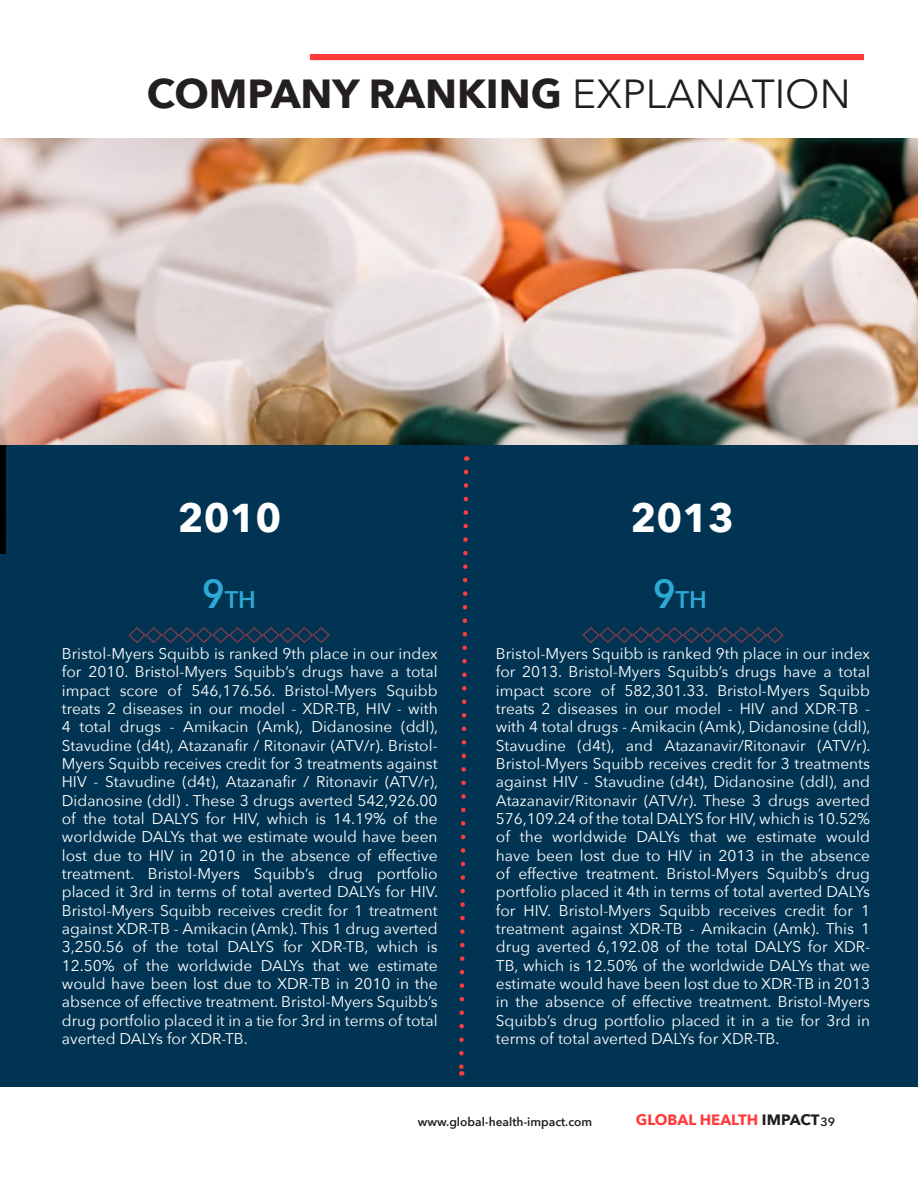
<style>
.page{position:relative;width:918px;height:1188px;background:#fff}
.page>*{position:absolute;margin:0;border:0;box-sizing:border-box;transform-origin:0 0}
.Page_Section_Title{font:700 40.5px "Avenir Next";color:#231f20}
.Blue_Text_-_Align_Ce{font:700 40.05px "Avenir Next";color:#fff}
.Page_Section_Title-2{font:600 24px "Avenir Next";color:#2ca9d4}
.Page_Body_Text_-_Bla{font:15.45px/18.3px "Avenir Next";color:#fff;text-align:justify}
.t1{font:700 15px "Avenir Next";color:#ff3b3b}
.t2{font:600 12px "Avenir Next";color:#231f20}
.s1{font-weight:400}
.s2{font-size:40.5px}
.s3{color:#231f20}
</style>
<div class="page">
<div style="left:0;top:445px;width:918px;height:641px;background:#003452"></div>
<svg style="left:459px;top:469px;width:10px;height:607px"></svg>
<svg style="left:582px;top:627px;width:202px;height:17px"></svg>
<img style="left:0;top:138px;width:918px;height:307px">
<svg style="left:128px;top:627px;width:202px;height:17px"></svg>
<div style="left:310px;top:54px;width:554px;height:6px;background:#ff3b3b"></div>
<p class="Page_Section_Title" style="left:147px;top:59px;width:706px">COMPANY RANKING <span class="s1">EXPLANATION</span></p>
<p class="Blue_Text_-_Align_Ce" style="left:178px;top:483px;width:105px">2010</p>
<p class="Blue_Text_-_Align_Ce" style="left:631px;top:483px;width:105px">2013</p>
<p class="Page_Section_Title-2" style="left:202px;top:579px;width:55px"><span class="s2">9</span>TH</p>
<p class="Page_Body_Text_-_Bla" style="left:62px;top:644px;width:378px">Bristol-Myers Squibb is ranked 9th place in our index for 2010. Bristol-Myers Squibb’s drugs have a total impact score of 546,176.56. Bristol-Myers Squibb treats 2 diseases in our model - XDR-TB, HIV - with 4 total drugs - Amikacin (Amk), Didanosine (ddl), Stavudine (d4t), Atazanafir / Ritonavir (ATV/r). Bristol-Myers Squibb receives credit for 3 treatments against HIV - Stavudine (d4t), Atazanafir / Ritonavir (ATV/r), Didanosine (ddl) . These 3 drugs averted 542,926.00 of the total DALYS for HIV, which is 14.19% of the worldwide DALYs that we estimate would have been lost due to HIV in 2010 in the absence of effective treatment. Bristol-Myers Squibb’s drug portfolio placed it 3rd in terms of total averted DALYs for HIV.<br>Bristol-Myers Squibb receives credit for 1 treatment against XDR-TB - Amikacin (Amk). This 1 drug averted 3,250.56 of the total DALYS for XDR-TB, which is 12.50% of the worldwide DALYs that we estimate would have been lost due to XDR-TB in 2010 in the absence of effective treatment. Bristol-Myers Squibb’s drug portfolio placed it in a tie for 3rd in terms of total averted DALYs for XDR-TB.</p>
<p class="Page_Body_Text_-_Bla" style="left:496px;top:644px;width:376px">Bristol-Myers Squibb is ranked 9th place in our index for 2013. Bristol-Myers Squibb’s drugs have a total impact score of 582,301.33. Bristol-Myers Squibb treats 2 diseases in our model - HIV and XDR-TB - with 4 total drugs - Amikacin (Amk), Didanosine (ddl), Stavudine (d4t), and Atazanavir/Ritonavir (ATV/r).<br>Bristol-Myers Squibb receives credit for 3 treatments against HIV - Stavudine (d4t), Didanosine (ddl), and Atazanavir/Ritonavir (ATV/r). These 3 drugs averted 576,109.24 of the total DALYS for HIV, which is 10.52% of the worldwide DALYs that we estimate would have been lost due to HIV in 2013 in the absence of effective treatment. Bristol-Myers Squibb’s drug portfolio placed it 4th in terms of total averted DALYs for HIV. Bristol-Myers Squibb receives credit for 1 treatment against XDR-TB - Amikacin (Amk). This 1 drug averted 6,192.08 of the total DALYS for XDR-TB, which is 12.50% of the worldwide DALYs that we estimate would have been lost due to XDR-TB in 2013 in the absence of effective treatment. Bristol-Myers Squibb’s drug portfolio placed it in a tie for 3rd in terms of total averted DALYs for XDR-TB.</p>
<p class="Page_Section_Title-2" style="left:653px;top:579px;width:55px"><span class="s2">9</span>TH</p>
<p class="t1" style="left:636px;top:1107px;width:185px">GLOBAL HEALTH <span class="s3">IMPACT</span></p>
<p class="t2" style="left:418px;top:1111px;width:176px">www.global-health-impact.com</p>
<p class="t2" style="left:820px;top:1111px;width:16px">39</p>
</div>
